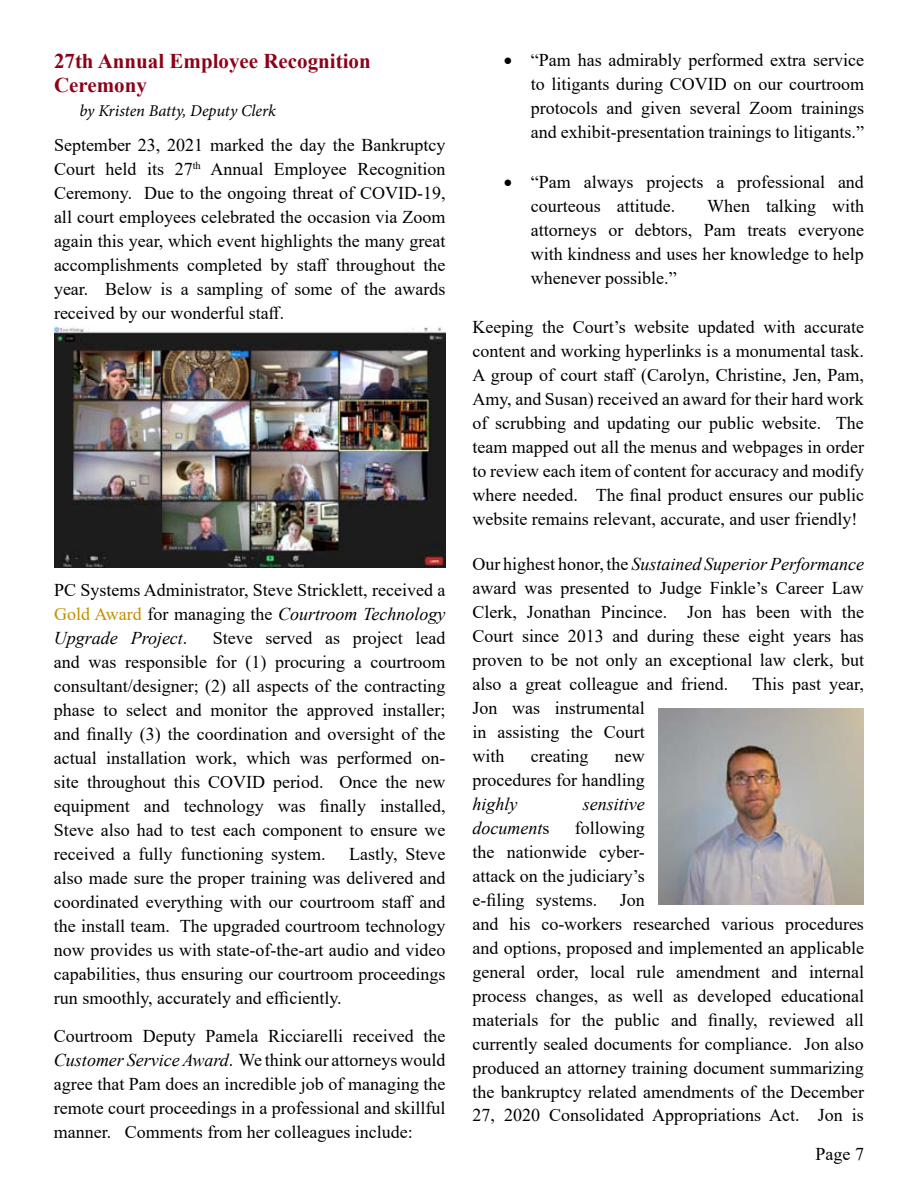
<style>
.page{position:relative;width:918px;height:1188px;background:#fff}
.page>*{position:absolute;margin:0;border:0;box-sizing:border-box;transform-origin:0 0}
.t1{font:700 21px/24px "Times New Roman";color:#8d0119}
.t2{font:18px/24px "Times New Roman";color:#000;text-align:justify}
.t3{font:italic 18px "Times New Roman";color:#000}
.t4{font:italic 16.5px "Minion Pro";color:#000}
.s1{color:#c19000}
.s2{font-style:italic}
.s3{font-style:normal}
</style>
<div class="page">
<img style="left:658px;top:708px;width:206px;height:196px">
<img style="left:54px;top:327px;width:391px;height:241px">
<p class="t1" style="left:54px;top:49px;width:318px">27th Annual Employee Recognition<br>Ceremony</p>
<p class="t4" style="left:80px;top:100px;width:198px">by Kristen Batty, Deputy Clerk</p>
<p class="t2" style="left:54px;top:132px;width:393px">September 23, 2021 marked the day the Bankruptcy Court held its 27<sup>th</sup> Annual Employee Recognition Ceremony. Due to the ongoing threat of COVID-19, all court employees celebrated the occasion via Zoom again this year, which event highlights the many great accomplishments completed by staff throughout the year. Below is a sampling of some of the awards received by our wonderful staff.</p>
<p class="t2" style="left:54px;top:578px;width:393px">PC Systems Administrator, Steve Stricklett, received a <span class="s1">Gold Award</span> for managing the <span class="s2">Courtroom Technology Upgrade Project</span>.</p>
<p class="t2" style="left:54px;top:626px;width:393px;text-indent:159px">Steve served as project lead and was responsible for (1) procuring a courtroom consultant/designer; (2) all aspects of the contracting phase to select and monitor the approved installer; and finally (3) the coordination and oversight of the actual installation work, which was performed on&shy;site throughout this COVID period. Once the new equipment and technology was finally installed, Steve also had to test each component to ensure we received a fully functioning system.</p>
<p class="t2" style="left:54px;top:842px;width:393px;text-indent:295px">Lastly, Steve also made sure the proper training was delivered and coordinated everything with our courtroom staff and the install team. The upgraded courtroom technology now provides us with state-of-the-art audio and video capabilities, thus ensuring our courtroom proceedings run smoothly, accurately and efficiently.</p>
<p class="t2" style="left:54px;top:1023px;width:393px">Courtroom Deputy Pamela Ricciarelli received the <span class="s2">Customer Service Award</span>. We think our attorneys would agree that Pam does an incredible job of managing the remote court proceedings in a professional and skillful manner. Comments from her colleagues include:</p>
<p class="t2" style="left:531px;top:48px;width:335px;text-indent:-27px">• “Pam has admirably performed extra service to litigants during COVID on our courtroom protocols and given several Zoom trainings and exhibit-presentation trainings to litigants.”</p>
<p class="t2" style="left:531px;top:169px;width:335px;text-indent:-27px">• “Pam always projects a professional and courteous attitude.</p>
<p class="t2" style="left:531px;top:193px;width:335px;text-indent:176px">When talking with attorneys or debtors, Pam treats everyone with kindness and uses her knowledge to help whenever possible.”</p>
<p class="t2" style="left:472px;top:315px;width:393px">Keeping the Court’s website updated with accurate content and working hyperlinks is a monumental task.<br>A group of court staff (Carolyn, Christine, Jen, Pam, Amy, and Susan) received an award for their hard work of scrubbing and updating our public website. The team mapped out all the menus and webpages in order to review each item of content for accuracy and modify where needed. The final product ensures our public website remains relevant, accurate, and user friendly!</p>
<p class="t2" style="left:472px;top:551px;width:393px">Our highest honor, the <span class="s2">Sustained Superior Performance </span>award was presented to Judge Finkle’s Career Law Clerk, Jonathan Pincince. Jon has been with the Court since 2013 and during these eight years has proven to be not only an exceptional law clerk, but also a great colleague and friend.</p>
<p class="t2" style="left:752px;top:671px;width:113px">This past year,</p>
<p class="t2" style="left:472px;top:695px;width:174px">Jon was instrumental in assisting the Court with</p>
<p class="t2" style="left:531px;top:743px;width:59px">creating</p>
<p class="t2" style="left:472px;top:743px;width:174px;text-align:right">new<br>procedures for handling</p>
<p class="t3" style="left:472px;top:791px;width:46px">highly</p>
<p class="t3" style="left:583px;top:791px;width:63px">sensitive</p>
<p class="t3" style="left:472px;top:815px;width:78px">document<span class="s3">s</span></p>
<p class="t2" style="left:472px;top:815px;width:174px;text-indent:102px">following the nationwide cyber&shy;attack on the judiciary’s e-filing systems.</p>
<p class="t2" style="left:472px;top:887px;width:393px;text-align:left;text-indent:147px">Jon<br>and his co-workers researched various procedures and options, proposed and implemented an applicable general order, local rule amendment and internal process changes, as well as developed educational materials for the public and finally, reviewed all currently sealed documents for compliance. Jon also produced an attorney training document summarizing the bankruptcy related amendments of the December 27, 2020 Consolidated Appropriations Act. Jon is</p>
<p class="t2" style="left:816px;top:1141px;width:50px">Page 7</p>
</div>
